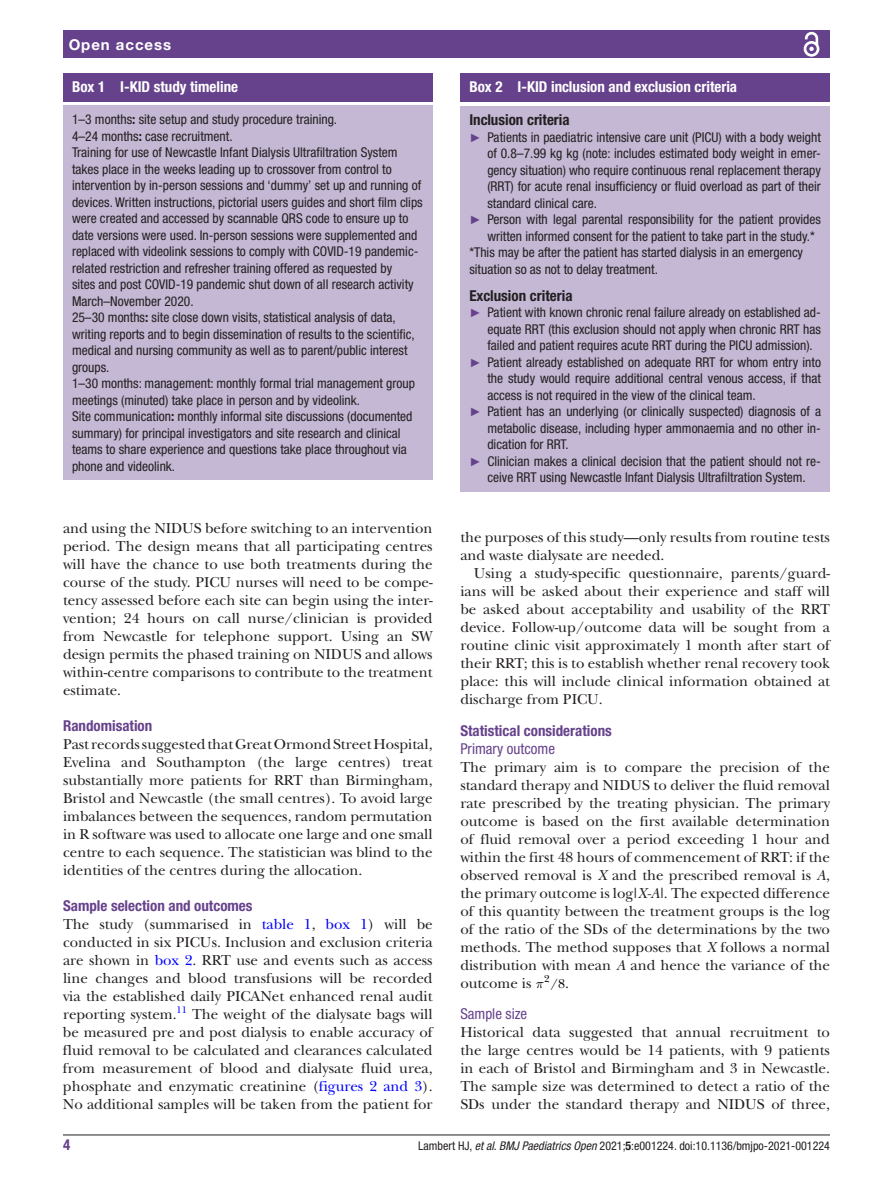
<style>
.page{position:relative;width:893px;height:1191px;background:#fff}
.page>*{position:absolute;margin:0;border:0;box-sizing:border-box;transform-origin:0 0}
.t1{font:15px/18px "New Baskerville";color:#231f20;text-align:justify}
.t2{font:700 condensed 15px "Helvetica Neue LT Std";color:#66428c}
.t3{font:700 condensed 15px "Helvetica Neue LT Std";color:#fff}
.t4{font:700 condensed 15px "Helvetica Neue LT Std";color:#231f20}
.t5{font:condensed 15px "Helvetica Neue LT Std";color:#66428c}
.t6{font:700 15px "Helvetica Neue LT Std";letter-spacing:.065em;color:#fff}
.t7{font:condensed 13.5px/16.5px "Helvetica Neue LT Std";color:#231f20}
.t8{font:condensed 12px "Helvetica Neue LT Std";color:#231f20}
.t9{font:9.9px "New Baskerville";color:#00f}
.s1{font-weight:700}
.s2{color:#00f}
.s3{font-family:"Arial";font-stretch:normal;font-size:12px;color:#66428c}
.s4{font-style:italic}
.s5{font-family:"CMMI9";font-size:13.5px;color:#000}
.s6{font-size:13.5px;color:#000}
</style>
<div class="page">
<hr style="left:63px;top:1134px;width:767px;height:1px;background:#231f20">
<div style="left:63px;top:31px;width:767px;height:27px;background:#66428c"></div>
<svg style="left:803px;top:31px;width:17px;height:26px"></svg>
<div style="left:63px;top:73px;width:370px;height:28px;background:#66428c"></div>
<div style="left:63px;top:106px;width:370px;height:374px;background:#c4b8d4"></div>
<div style="left:460px;top:73px;width:370px;height:28px;background:#66428c"></div>
<div style="left:460px;top:106px;width:370px;height:385px;background:#c4b8d4"></div>
<p class="t6" style="left:69px;top:35px;width:104px">Open access</p>
<p class="t3" style="left:72px;top:78px;width:168px">Box 1 I-KID study timeline</p>
<p class="t7" style="left:72px;top:111px;width:352px">1–3 months<span class="s1">:</span> site setup and study procedure training.<br>4–24 months<span class="s1">:</span> case recruitment.<br>Training for use of Newcastle Infant Dialysis Ultrafiltration System takes place in the weeks leading up to crossover from control to intervention by in-person sessions and ‘dummy’ set up and running of devices. Written instructions, pictorial users guides and short film clips were created and accessed by scannable QRS code to ensure up to date versions were used. In-person sessions were supplemented and replaced with videolink sessions to comply with COVID-19 pandemic&shy;related restriction and refresher training offered as requested by<br>sites and post COVID-19 pandemic shut down of all research activity March–November 2020.<br>25–30 months<span class="s1">:</span> site close down visits, statistical analysis of data, writing reports and to begin dissemination of results to the scientific, medical and nursing community as well as to parent/public interest groups.<br>1–30 months: management: monthly formal trial management group meetings (minuted) take place in person and by videolink.<br>Site communication<span class="s1">:</span> monthly informal site discussions (documented summary) for principal investigators and site research and clinical teams to share experience and questions take place throughout via phone and videolink.</p>
<p class="t1" style="left:63px;top:519px;width:371px">and using the NIDUS before switching to an intervention period. The design means that all participating centres will have the chance to use both treatments during the course of the study. PICU nurses will need to be compe&shy;tency assessed before each site can begin using the inter&shy;vention; 24 hours on call nurse/clinician is provided from Newcastle for telephone support. Using an SW design permits the phased training on NIDUS and allows within-centre comparisons to contribute to the treatment estimate.</p>
<p class="t2" style="left:63px;top:717px;width:91px">Randomisation</p>
<p class="t1" style="left:63px;top:735px;width:371px">Past records suggested that Great Ormond Street Hospital, Evelina and Southampton (the large centres) treat substantially more patients for RRT than Birmingham, Bristol and Newcastle (the small centres). To avoid large imbalances between the sequences, random permutation in R software was used to allocate one large and one small centre to each sequence. The statistician was blind to the identities of the centres during the allocation.</p>
<p class="t2" style="left:63px;top:897px;width:191px">Sample selection and outcomes</p>
<p class="t1" style="left:63px;top:915px;width:371px">The study (summarised in <span class="s2">table 1</span>, <span class="s2">box 1</span>) will be conducted in six PICUs. Inclusion and exclusion criteria are shown in <span class="s2">box 2</span>. RRT use and events such as access line changes and blood transfusions will be recorded via the established daily PICANet enhanced renal audit reporting system.</p>
<p class="t9" style="left:177px;top:1003px;width:12px">11</p>
<p class="t1" style="left:63px;top:1005px;width:371px;text-indent:129px">The weight of the dialysate bags will be measured pre and post dialysis to enable accuracy of fluid removal to be calculated and clearances calculated from measurement of blood and dialysate fluid urea, phosphate and enzymatic creatinine (<span class="s2">figures 2 and 3</span>).<br>No additional samples will be taken from the patient for</p>
<p class="t3" style="left:469px;top:78px;width:269px">Box 2 I-KID inclusion and exclusion criteria</p>
<p class="t4" style="left:469px;top:111px;width:102px">Inclusion criteria</p>
<p class="t7" style="left:469px;top:129px;width:353px"><span class="s3">►</span> Patients in paediatric intensive care unit (PICU) with a body weight</p>
<p class="t7" style="left:487px;top:145px;width:335px">of 0.8–7.99 kg kg (note: includes estimated body weight in emer-</p>
<p class="t7" style="left:487px;top:162px;width:335px">gency situation) who require continuous renal replacement therapy</p>
<p class="t7" style="left:487px;top:178px;width:335px">(RRT) for acute renal insufficiency or fluid overload as part of their</p>
<p class="t7" style="left:487px;top:195px;width:111px">standard clinical care.</p>
<p class="t7" style="left:469px;top:211px;width:353px"><span class="s3">►</span> Person with legal parental responsibility for the patient provides</p>
<p class="t7" style="left:487px;top:228px;width:329px">written informed consent for the patient to take part in the study.*</p>
<p class="t7" style="left:469px;top:244px;width:335px">*This may be after the patient has started dialysis in an emergency</p>
<p class="t7" style="left:469px;top:261px;width:190px">situation so as not to delay treatment.</p>
<p class="t4" style="left:469px;top:286px;width:105px">Exclusion criteria</p>
<p class="t7" style="left:469px;top:304px;width:353px"><span class="s3">►</span> Patient with known chronic renal failure already on established ad-</p>
<p class="t7" style="left:487px;top:321px;width:335px">equate RRT (this exclusion should not apply when chronic RRT has</p>
<p class="t7" style="left:487px;top:337px;width:327px">failed and patient requires acute RRT during the PICU admission).</p>
<p class="t7" style="left:469px;top:354px;width:353px"><span class="s3">►</span> Patient already established on adequate RRT for whom entry into</p>
<p class="t7" style="left:487px;top:370px;width:335px">the study would require additional central venous access, if that</p>
<p class="t7" style="left:487px;top:387px;width:270px">access is not required in the view of the clinical team.</p>
<p class="t7" style="left:469px;top:403px;width:353px"><span class="s3">►</span> Patient has an underlying (or clinically suspected) diagnosis of a</p>
<p class="t7" style="left:487px;top:420px;width:335px">metabolic disease, including hyper ammonaemia and no other in-</p>
<p class="t7" style="left:487px;top:436px;width:83px">dication for RRT.</p>
<p class="t7" style="left:469px;top:453px;width:353px"><span class="s3">►</span> Clinician makes a clinical decision that the patient should not re-</p>
<p class="t7" style="left:487px;top:469px;width:320px">ceive RRT using Newcastle Infant Dialysis Ultrafiltration System.</p>
<p class="t1" style="left:460px;top:528px;width:371px">the purposes of this study—only results from routine tests and waste dialysate are needed.</p>
<p class="t1" style="left:460px;top:564px;width:371px;text-indent:14px">Using a study-specific questionnaire, parents/guard&shy;ians will be asked about their experience and staff will be asked about acceptability and usability of the RRT device. Follow-up/outcome data will be sought from a routine clinic visit approximately 1 month after start of their RRT; this is to establish whether renal recovery took place: this will include clinical information obtained at discharge from PICU.</p>
<p class="t2" style="left:460px;top:721px;width:153px">Statistical considerations</p>
<p class="t5" style="left:460px;top:740px;width:96px">Primary outcome</p>
<p class="t1" style="left:460px;top:758px;width:371px">The primary aim is to compare the precision of the standard therapy and NIDUS to deliver the fluid removal rate prescribed by the treating physician. The primary outcome is based on the first available determination of fluid removal over a period exceeding 1 hour and within the first 48 hours of commencement of RRT: if the observed removal is <span class="s4">X</span> and the prescribed removal is <span class="s4">A</span>, the primary outcome is log|<span class="s4">X-A</span>|. The expected difference of this quantity between the treatment groups is the log of the ratio of the SDs of the determinations by the two methods. The method supposes that <span class="s4">X</span> follows a normal distribution with mean <span class="s4">A</span> and hence the variance of the outcome is <span class="s5">π</span><sup>2</sup><span class="s6">/8</span>.</p>
<p class="t5" style="left:460px;top:1005px;width:68px">Sample size</p>
<p class="t1" style="left:460px;top:1023px;width:371px">Historical data suggested that annual recruitment to the large centres would be 14 patients, with 9 patients in each of Bristol and Birmingham and 3 in Newcastle.<br>The sample size was determined to detect a ratio of the SDs under the standard therapy and NIDUS of three,</p>
<p class="t2" style="left:63px;top:1135px;width:9px">4</p>
<p class="t8" style="left:418px;top:1138px;width:413px">Lambert HJ, <span class="s4">et al</span>. <span class="s4">BMJ Paediatrics Open</span> 2021;<span class="s1">5</span>:e001224. doi:10.1136/bmjpo-2021-001224</p>
</div>
